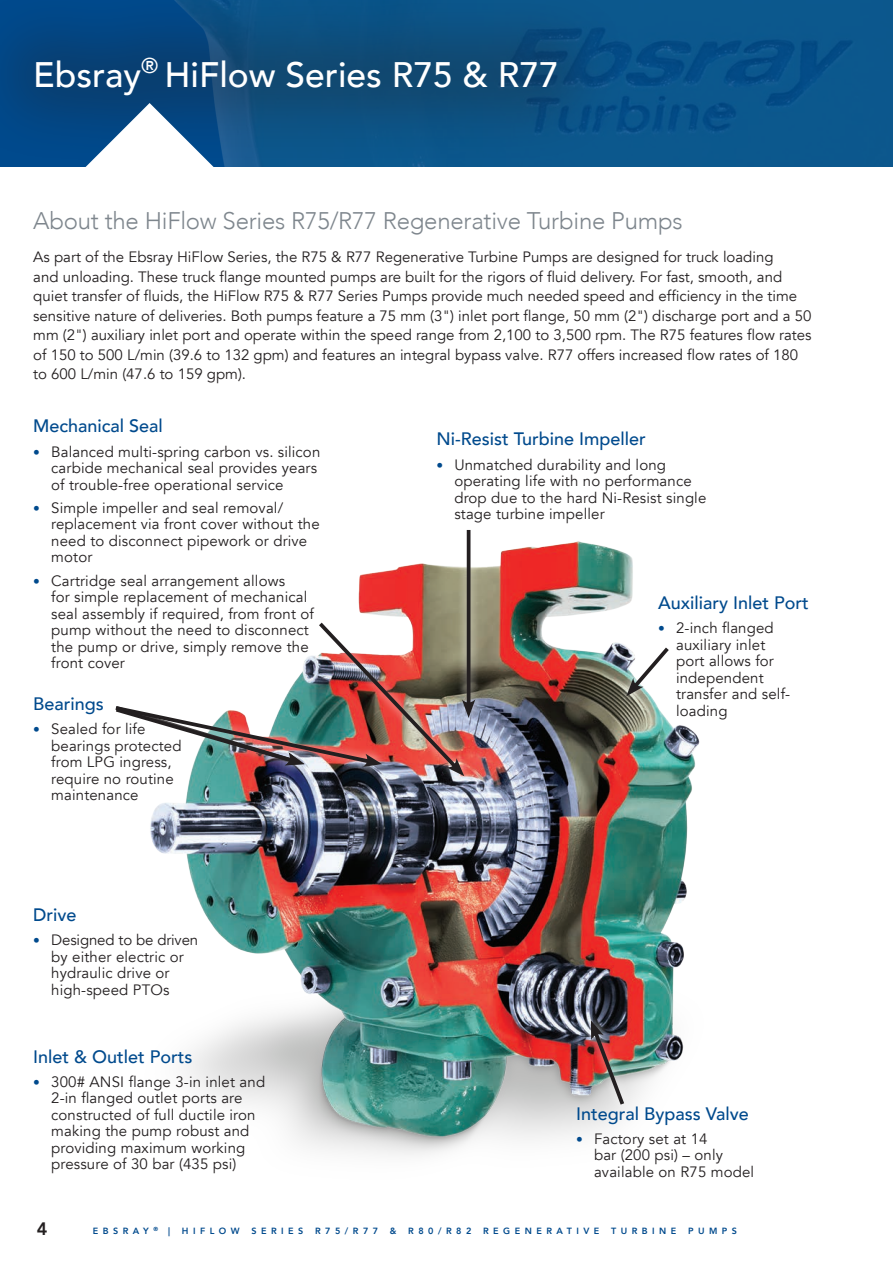
<style>
.page{position:relative;width:893px;height:1263px;background:#fff}
.page>*{position:absolute;margin:0;border:0;box-sizing:border-box;transform-origin:0 0}
.t1{font:500 35.4px "Avenir";color:#fff}
.t2{font:300 24px "Avenir";letter-spacing:-.01em;color:#7e868d}
.t3{font:500 18px "Avenir";color:#004a8d}
.t4{font:800 18px "Avenir";color:#231f20}
.t5{font:15px/16.5px "Avenir";letter-spacing:.01em;color:#231f20}
.t6{font:800 9px "Avenir";letter-spacing:.5em;color:#004a8d}
.s1{font-weight:800;font-size:13.5px;color:#004a8d}
</style>
<div class="page">
<img style="left:150px;top:541px;width:550px;height:614px">
<img style="left:630px;top:0;width:263px;height:167px">
<div style="left:0;top:0;width:630px;height:171px;background:#231f20;opacity:.3"></div>
<svg style="left:78px;top:103px;width:143px;height:68px"></svg>
<div style="left:311px;top:614px;width:162px;height:170px;background:#fff;opacity:.75"></div>
<div style="left:453px;top:521px;width:31px;height:205px;background:#fff;opacity:.75"></div>
<hr style="left:467px;top:530px;width:3px;height:176px;background:#231f20">
<img style="left:115px;top:619px;width:360px;height:157px">
<div style="left:618px;top:639px;width:59px;height:66px;background:#fff;opacity:.75"></div>
<svg style="left:626px;top:643px;width:47px;height:53px"></svg>
<div style="left:581px;top:1012px;width:52px;height:101px;background:#fff;opacity:.75"></div>
<img style="left:590px;top:1020px;width:37px;height:89px">
<h1 class="t1" style="left:33px;top:44px;width:527px">Ebsray<sup>®</sup> HiFlow Series R75 &amp; R77</h1>
<h2 class="t2" style="left:33px;top:207px;width:651px">About the HiFlow Series R75/R77 Regenerative Turbine Pumps</h2>
<p class="t5" style="left:33px;top:248px;width:780px;line-height:19.5px">As part of the Ebsray HiFlow Series, the R75 &amp; R77 Regenerative Turbine Pumps are designed for truck loading<br>and unloading. These truck flange mounted pumps are built for the rigors of fluid delivery. For fast, smooth, and quiet transfer of fluids, the HiFlow R75 &amp; R77 Series Pumps provide much needed speed and efficiency in the time sensitive nature of deliveries. Both pumps feature a 75 mm (3") inlet port flange, 50 mm (2") discharge port and a 50 mm (2") auxiliary inlet port and operate within the speed range from 2,100 to 3,500 rpm. The R75 features flow rates of 150 to 500 L/min (39.6 to 132 gpm) and features an integral bypass valve. R77 offers increased flow rates of 180 to 600 L/min (47.6 to 159 gpm).</p>
<p class="t3" style="left:33px;top:411px;width:131px">Mechanical Seal</p>
<p class="t5" style="left:51px;top:443px;width:271px;text-indent:-18px"><span class="s1">•</span> Balanced multi-spring carbon vs. silicon carbide mechanical seal provides years of trouble-free operational service</p>
<p class="t5" style="left:51px;top:500px;width:270px;text-indent:-18px"><span class="s1">•</span> Simple impeller and seal removal/ replacement via front cover without the need to disconnect pipework or drive motor</p>
<p class="t5" style="left:51px;top:572px;width:264px;text-indent:-18px"><span class="s1">•</span> Cartridge seal arrangement allows<br>for simple replacement of mechanical seal assembly if required, from front of pump without the need to disconnect the pump or drive, simply remove the front cover</p>
<p class="t3" style="left:436px;top:424px;width:211px">Ni-Resist Turbine Impeller</p>
<p class="t5" style="left:454px;top:456px;width:254px;text-indent:-18px"><span class="s1">•</span> Unmatched durability and long operating life with no performance drop due to the hard Ni-Resist single stage turbine impeller</p>
<p class="t3" style="left:658px;top:587px;width:152px">Auxiliary Inlet Port</p>
<p class="t5" style="left:676px;top:620px;width:116px;text-indent:-18px"><span class="s1">•</span> 2-inch flanged auxiliary inlet port allows for independent transfer and self&shy;loading</p>
<p class="t3" style="left:33px;top:688px;width:72px">Bearings</p>
<p class="t5" style="left:51px;top:721px;width:132px;text-indent:-18px"><span class="s1">•</span> Sealed for life bearings protected from LPG ingress, require no routine maintenance</p>
<p class="t3" style="left:33px;top:899px;width:45px">Drive</p>
<p class="t5" style="left:51px;top:932px;width:148px;text-indent:-18px"><span class="s1">•</span> Designed to be driven by either electric or hydraulic drive or high-speed PTOs</p>
<p class="t3" style="left:33px;top:1041px;width:161px">Inlet &amp; Outlet Ports</p>
<p class="t5" style="left:51px;top:1074px;width:215px;text-indent:-18px"><span class="s1">•</span> 300# ANSI flange 3-in inlet and<br>2-in flanged outlet ports are constructed of full ductile iron making the pump robust and providing maximum working pressure of 30 bar (435 psi)</p>
<p class="t3" style="left:576px;top:1098px;width:174px">Integral Bypass Valve</p>
<p class="t5" style="left:594px;top:1131px;width:162px;text-indent:-18px"><span class="s1">•</span> Factory set at 14<br>bar (200 psi) – only available on R75 model</p>
<p class="t4" style="left:37px;top:1215px;width:12px">4</p>
<p class="t6" style="left:168px;top:1224px;width:3px">|</p>
<p class="t6" style="left:182px;top:1224px;width:59px">HIFLOW</p>
<p class="t6" style="left:251px;top:1224px;width:54px">SERIES</p>
<p class="t6" style="left:315px;top:1224px;width:65px">R75/R77</p>
<p class="t6" style="left:390px;top:1224px;width:8px">&amp;</p>
<p class="t6" style="left:408px;top:1224px;width:65px">R80/R82</p>
<p class="t6" style="left:483px;top:1224px;width:118px">REGENERATIVE</p>
<p class="t6" style="left:611px;top:1224px;width:67px">TURBINE</p>
<p class="t6" style="left:688px;top:1224px;width:50px">PUMPS</p>
<p class="t6" style="left:93px;top:1224px;width:67px">EBSRAY <sup>®</sup></p>
</div>
